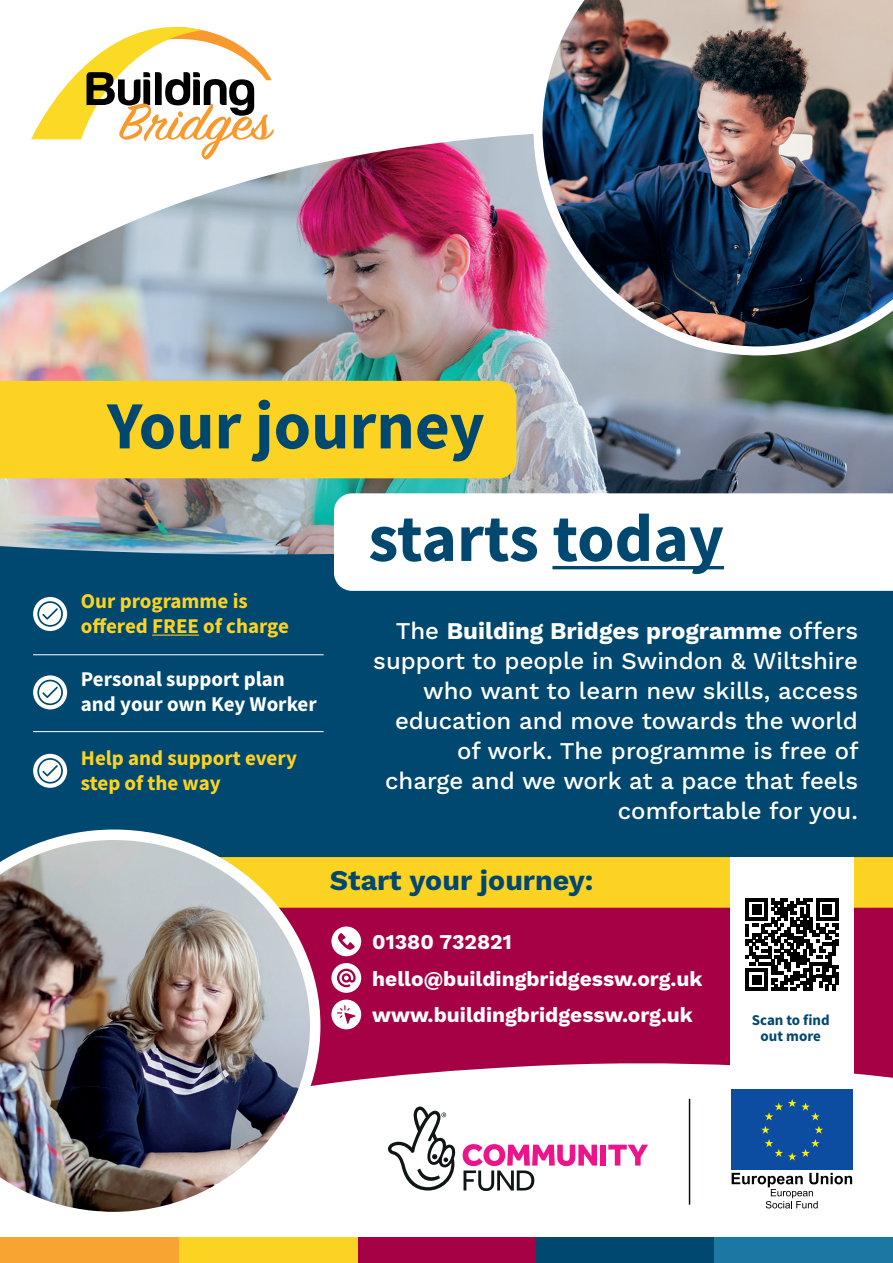
<style>
.page{position:relative;width:893px;height:1263px;background:#fff}
.page>*{position:absolute;margin:0;border:0;box-sizing:border-box;transform-origin:0 0}
.t1{font:700 67.5px/112.5px "Source Sans Pro";color:#00486f}
.t2{font:700 28.5px "Work Sans";color:#00486f}
.t3{font:500 24px/30px "Work Sans";color:#fff;text-align:right}
.t4{font:700 21px/36.6px "Work Sans";color:#fff}
.t5{font:700 21px/25.2px "Source Sans Pro";color:#fcd323}
.t6{font:700 21px/25.2px "Source Sans Pro";color:#fff}
.t7{font:700 15px/16.5px "Source Sans Pro";color:#00486f;text-align:center}
.s1{font-weight:700}
</style>
<div class="page">
<img style="left:0;top:346px;width:893px;height:120px">
<div style="left:0;top:616px;width:893px;height:326px;background:#00486f"></div>
<img style="left:0;top:466px;width:893px;height:159px">
<svg style="left:178px;top:991px;width:715px;height:272px"></svg>
<div style="left:0;top:1237px;width:178px;height:26px;background:#f7a432"></div>
<div style="left:179px;top:1237px;width:179px;height:26px;background:#fcd323"></div>
<div style="left:358px;top:1237px;width:178px;height:26px;background:#a50144"></div>
<div style="left:536px;top:1237px;width:179px;height:26px;background:#00486f"></div>
<div style="left:715px;top:1237px;width:178px;height:26px;background:#1a78a2"></div>
<hr style="left:689px;top:1099px;width:1px;height:106px;background:#0e1113">
<div style="left:600px;top:1145px;width:6px;height:20px;background:#ed138b"></div>
<svg style="left:608px;top:1145px;width:40px;height:20px"></svg>
<svg style="left:463px;top:1144px;width:134px;height:47px"></svg>
<svg style="left:388px;top:1106px;width:68px;height:84px"></svg>
<div style="left:731px;top:1089px;width:122px;height:81px;background:#0d4da1"></div>
<svg style="left:765px;top:1099px;width:55px;height:21px"></svg>
<svg style="left:761px;top:1126px;width:62px;height:34px"></svg>
<svg style="left:732px;top:1173px;width:120px;height:35px"></svg>
<img style="left:0;top:134px;width:533px;height:212px">
<svg style="left:31px;top:26px;width:243px;height:134px"></svg>
<img style="left:533px;top:0;width:360px;height:355px">
<div style="left:0;top:381px;width:516px;height:97px;background:#fcd323"></div>
<svg style="left:334px;top:493px;width:559px;height:98px"></svg>
<hr style="left:552px;top:566px;width:172px;height:3px;background:#00486f">
<svg style="left:33px;top:675px;width:34px;height:34px"></svg>
<svg style="left:37px;top:680px;width:26px;height:25px"></svg>
<hr style="left:152px;top:634px;width:47px;height:2px;background:#fcd323">
<div style="left:33px;top:597px;width:34px;height:34px;background:#fff;border-radius:50%"></div>
<svg style="left:37px;top:601px;width:26px;height:26px"></svg>
<svg style="left:33px;top:754px;width:34px;height:34px"></svg>
<svg style="left:37px;top:758px;width:26px;height:25px"></svg>
<hr style="left:33px;top:654px;width:291px;height:1px;background:#fff">
<hr style="left:33px;top:731px;width:291px;height:1px;background:#fff">
<img style="left:0;top:829px;width:320px;height:393px">
<div style="left:730px;top:857px;width:123px;height:227px;background:#fff"></div>
<svg style="left:331px;top:963px;width:30px;height:30px"></svg>
<svg style="left:167px;top:857px;width:726px;height:134px;background:#c37862"></svg>
<div style="left:331px;top:999px;width:30px;height:30px;background:#fff;border-radius:50%"></div>
<svg style="left:337px;top:1005px;width:19px;height:19px"></svg>
<h1 class="t1" style="left:368px;top:369px;width:357px;text-indent:-261px">Your journey<br>starts today</h1>
<p class="t5" style="left:81px;top:588px;width:210px">Our programme is offered FREE of charge</p>
<p class="t6" style="left:81px;top:666px;width:237px">Personal support plan and your own Key Worker</p>
<p class="t5" style="left:81px;top:745px;width:218px">Help and support every step of the way</p>
<p class="t3" style="left:373px;top:615px;width:487px">The <span class="s1">Building Bridges programme</span> offers support to people in Swindon &amp; Wiltshire who want to learn new skills, access education and move towards the world of work. The programme is free of charge and we work at a pace that feels comfortable for you.</p>
<p class="t2" style="left:330px;top:859px;width:265px">Start your journey:</p>
<p class="t4" style="left:372px;top:923px;width:332px">01380 732821 hello@buildingbridgessw.org.uk www.buildingbridgessw.org.uk</p>
<p class="t7" style="left:752px;top:1011px;width:79px">Scan to find out more</p>
</div>
